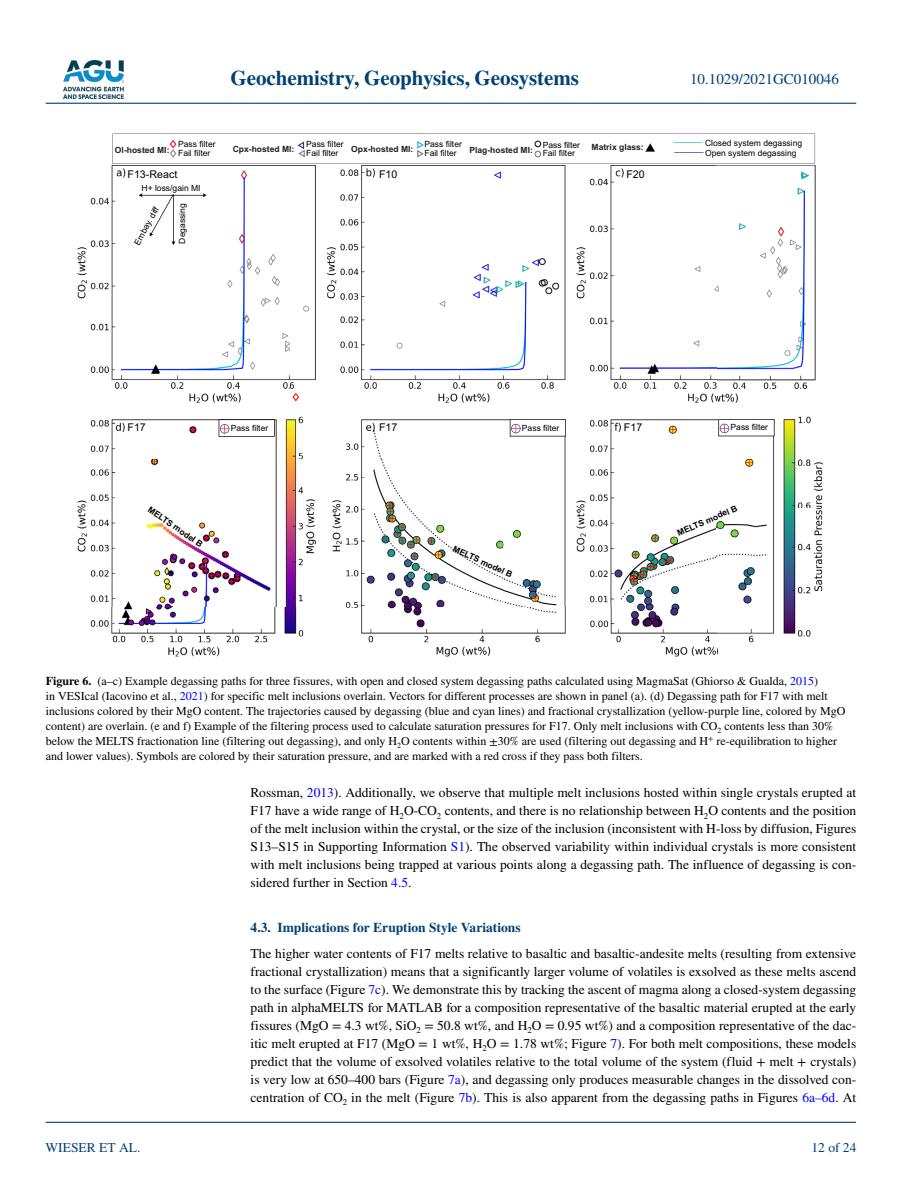
<style>
.page{position:relative;width:902px;height:1183px;background:#fff}
.page>*{position:absolute;margin:0;border:0;box-sizing:border-box;transform-origin:0 0}
.t1{font:700 21px "STIX";color:#004174}
.t2{font:15px "STIX";color:#004174}
.t3{font:13.5px/18px "STIX";color:#000;text-align:justify}
.t4{font:700 13.5px "STIX";color:#004174}
.t5{font:13.5px "STIX";color:#004174}
.t6{font:12px/15px "STIX";color:#000}
.t7{font:10.65px "Arial";color:#000}
.t8{font:8.55px/8.9px "Arial";color:#000}
.t9{font:700 8.55px "Arial";color:#231f20}
.t10{font:700 8.55px "Arial";color:#000}
.s1{font-weight:700}
.s2{color:#00f}
</style>
<div class="page">
<img style="left:63px;top:60px;width:60px;height:39px">
<hr style="left:46px;top:103px;width:810px;height:1px;background:#004174">
<hr style="left:45px;top:1121px;width:810px;height:1px;background:#004174">
<img style="left:78px;top:165px;width:744px;height:491px">
<svg style="left:292px;top:392px;width:7px;height:9px"></svg>
<svg style="left:113px;top:134px;width:702px;height:30px"></svg>
<svg style="left:509px;top:419px;width:57px;height:17px"></svg>
<svg style="left:218px;top:419px;width:57px;height:17px"></svg>
<svg style="left:718px;top:419px;width:56px;height:17px"></svg>
<svg style="left:138px;top:193px;width:69px;height:52px"></svg>
<h1 class="t1" style="left:230px;top:66px;width:350px">Geochemistry, Geophysics, Geosystems</h1>
<p class="t2" style="left:690px;top:69px;width:150px">10.1029/2021GC010046</p>
<p class="t8" style="left:178px;top:139px;width:39px">Pass filter<br>Fail filter</p>
<p class="t8" style="left:705px;top:137px;width:99px;line-height:10.4px">Closed system degassing<br>Open system degassing</p>
<p class="t8" style="left:306px;top:139px;width:39px">Pass filter<br>Fail filter</p>
<p class="t9" style="left:233px;top:143px;width:63px">Cpx-hosted MI:</p>
<p class="t8" style="left:424px;top:140px;width:39px">Pass filter<br>Fail filter</p>
<p class="t9" style="left:351px;top:143px;width:64px">Opx-hosted MI:</p>
<p class="t8" style="left:542px;top:140px;width:39px">Pass filter<br>Fail filter</p>
<p class="t9" style="left:591px;top:141px;width:54px">Matrix glass:</p>
<p class="t9" style="left:115px;top:143px;width:56px">Ol-hosted MI:</p>
<p class="t9" style="left:469px;top:144px;width:65px">Plag-hosted MI:</p>
<p class="t7" style="left:127px;top:167px;width:51px">F13-React</p>
<p class="t8" style="left:141px;top:183px;width:61px">H+ loss/gain MI</p>
<p class="t8" style="left:132px;top:242px;width:43px;rotate:-61deg">Embay. diff</p>
<p class="t8" style="left:178px;top:243px;width:42px;rotate:-90deg">Degassing</p>
<p class="t7" style="left:379px;top:167px;width:20px">F10</p>
<p class="t7" style="left:626px;top:167px;width:20px">F20</p>
<p class="t7" style="left:127px;top:420px;width:20px">F17</p>
<p class="t7" style="left:379px;top:420px;width:20px">F17</p>
<p class="t7" style="left:624px;top:420px;width:20px">F17</p>
<p class="t8" style="left:231px;top:423px;width:39px">Pass filter</p>
<p class="t8" style="left:522px;top:423px;width:39px">Pass filter</p>
<p class="t8" style="left:730px;top:423px;width:39px">Pass filter</p>
<p class="t10" style="left:152px;top:503px;width:66px;rotate:34deg">MELTS model B</p>
<p class="t10" style="left:675px;top:527px;width:66px;rotate:-23deg">MELTS model B</p>
<p class="t10" style="left:456px;top:542px;width:66px;rotate:25deg">MELTS model B</p>
<p class="t6" style="left:46px;top:673px;width:801px"><span class="s1">Figure 6.</span> (a–c) Example degassing paths for three fissures, with open and closed system degassing paths calculated using MagmaSat (Ghiorso &amp; Gualda, <span class="s2">2015</span>)<br>in VESIcal (Iacovino et al., <span class="s2">2021</span>) for specific melt inclusions overlain. Vectors for different processes are shown in panel (a). (d) Degassing path for F17 with melt inclusions colored by their MgO content. The trajectories caused by degassing (blue and cyan lines) and fractional crystallization (yellow-purple line, colored by MgO content) are overlain. (e and f) Example of the filtering process used to calculate saturation pressures for F17. Only melt inclusions with CO<sub>2</sub> contents less than 30% below the MELTS fractionation line (filtering out degassing), and only H<sub>2</sub>O contents within ±30% are used (filtering out degassing and H<sup>+</sup> re-equilibration to higher and lower values). Symbols are colored by their saturation pressure, and are marked with a red cross if they pass both filters.</p>
<p class="t5" style="left:45px;top:1138px;width:96px">WIESER ET AL.</p>
<p class="t3" style="left:250px;top:784px;width:607px">Rossman, <span class="s2">2013</span>). Additionally, we observe that multiple melt inclusions hosted within single crystals erupted at F17 have a wide range of H<sub>2</sub>O-CO<sub>2</sub> contents, and there is no relationship between H<sub>2</sub>O contents and the position of the melt inclusion within the crystal, or the size of the inclusion (inconsistent with H-loss by diffusion, Figures S13–S15 in Supporting Information <span class="s2">S1</span>). The observed variability within individual crystals is more consistent with melt inclusions being trapped at various points along a degassing path. The influence of degassing is con&shy;sidered further in Section <span class="s2">4.5</span>.</p>
<p class="t4" style="left:250px;top:919px;width:271px">4.3. Implications for Eruption Style Variations</p>
<p class="t3" style="left:250px;top:944px;width:607px">The higher water contents of F17 melts relative to basaltic and basaltic-andesite melts (resulting from extensive fractional crystallization) means that a significantly larger volume of volatiles is exsolved as these melts ascend to the surface (Figure <span class="s2">7c</span>). We demonstrate this by tracking the ascent of magma along a closed-system degassing path in alphaMELTS for MATLAB for a composition representative of the basaltic material erupted at the early fissures (MgO = 4.3 wt%, SiO<sub>2</sub> = 50.8 wt%, and H<sub>2</sub>O = 0.95 wt%) and a composition representative of the dac&shy;itic melt erupted at F17 (MgO = 1 wt%, H<sub>2</sub>O = 1.78 wt%; Figure <span class="s2">7</span>). For both melt compositions, these models predict that the volume of exsolved volatiles relative to the total volume of the system (fluid + melt + crystals) is very low at 650–400 bars (Figure <span class="s2">7a</span>), and degassing only produces measurable changes in the dissolved con&shy;centration of CO<sub>2</sub> in the melt (Figure <span class="s2">7b</span>). This is also apparent from the degassing paths in Figures <span class="s2">6a–6d</span>. At</p>
<p class="t5" style="left:811px;top:1138px;width:46px">12 of 24</p>
</div>
